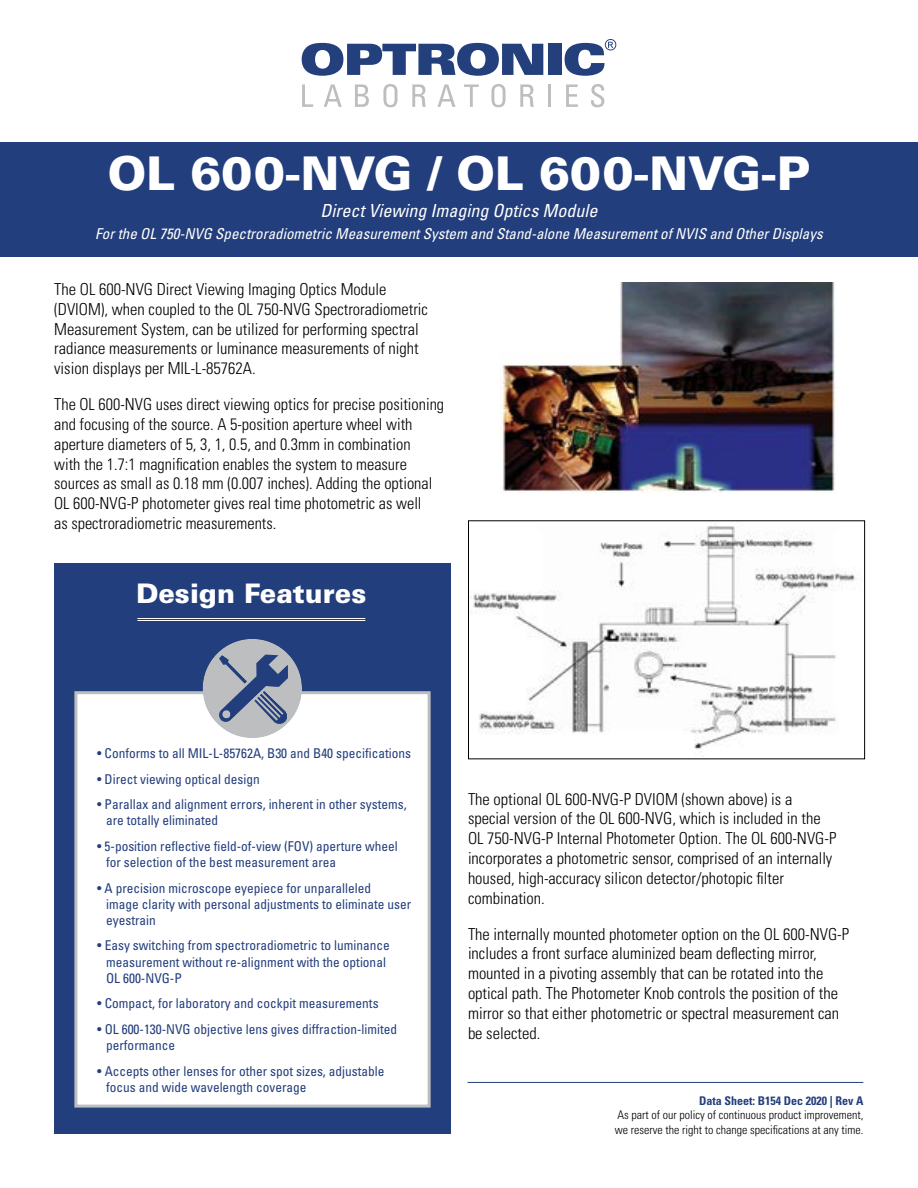
<style>
.page{position:relative;width:918px;height:1188px;background:#fff}
.page>*{position:absolute;margin:0;border:0;box-sizing:border-box;transform-origin:0 0}
.t1{font:900 46.5px "Univers";color:#fff}
.t2{font:900 27px "Univers";color:#fff}
.t3{font:italic condensed 18px "Univers LT Std";color:#fff}
.t4{font:300 condensed 16.5px/19.8px "Univers";color:#000}
.t5{font:italic condensed 15px "Univers LT Std";color:#fff}
.t6{font:condensed 13.5px/16.2px "Univers";color:#233e7c}
.t7{font:300 condensed 12px/14.4px "Univers";color:#000}
.t8{font:700 condensed 12px "Univers";color:#233e7c}
</style>
<div class="page">
<div style="left:0;top:142px;width:918px;height:115px;background:#233e7c"></div>
<svg style="left:302px;top:43px;width:241px;height:33px"></svg>
<div style="left:548px;top:44px;width:13px;height:31px;background:#233f7c"></div>
<svg style="left:302px;top:84px;width:11px;height:23px"></svg>
<svg style="left:324px;top:84px;width:18px;height:23px"></svg>
<svg style="left:355px;top:84px;width:14px;height:23px"></svg>
<svg style="left:383px;top:84px;width:15px;height:23px"></svg>
<svg style="left:412px;top:84px;width:14px;height:23px"></svg>
<svg style="left:438px;top:84px;width:18px;height:23px"></svg>
<svg style="left:464px;top:84px;width:15px;height:23px"></svg>
<svg style="left:491px;top:84px;width:15px;height:23px"></svg>
<svg style="left:520px;top:84px;width:14px;height:23px"></svg>
<hr style="left:548px;top:84px;width:3px;height:23px;background:#bdbec0">
<svg style="left:566px;top:84px;width:12px;height:23px"></svg>
<svg style="left:591px;top:84px;width:13px;height:23px"></svg>
<svg style="left:565px;top:39px;width:51px;height:37px"></svg>
<img style="left:501px;top:283px;width:335px;height:210px">
<hr style="left:468px;top:1082px;width:395px;height:1px;background:#233e7c">
<div style="left:54px;top:564px;width:396px;height:570px;background:#233e7c"></div>
<div style="left:74px;top:691px;width:357px;height:417px;background:#fff;border:3px solid #bcbec0"></div>
<div style="left:203px;top:639px;width:99px;height:99px;background:#bcbebf;border-radius:50%"></div>
<svg style="left:218px;top:655px;width:70px;height:70px"></svg>
<hr style="left:137px;top:618px;width:228px;height:1px;background:#fff">
<hr style="left:137px;top:620px;width:228px;height:1px;background:#fff">
<img style="left:470px;top:526px;width:385px;height:226px">
<div style="left:468px;top:520px;width:397px;height:239px;border:1px solid #000"></div>
<h1 class="t1" style="left:108px;top:144px;width:704px">OL 600-NVG / OL 600-NVG-P</h1>
<p class="t3" style="left:321px;top:199px;width:278px">Direct Viewing Imaging Optics Module</p>
<p class="t5" style="left:95px;top:225px;width:729px">For the OL 750-NVG Spectroradiometric Measurement System and Stand-alone Measurement of NVIS and Other Displays</p>
<p class="t4" style="left:54px;top:279px;width:375px">The OL 600-NVG Direct Viewing Imaging Optics Module (DVIOM), when coupled to the OL 750-NVG Spectroradiometric Measurement System, can be utilized for performing spectral radiance measurements or luminance measurements of night vision displays per MIL-L-85762A.</p>
<p class="t4" style="left:54px;top:394px;width:392px">The OL 600-NVG uses direct viewing optics for precise positioning and focusing of the source. A 5-position aperture wheel with aperture diameters of 5, 3, 1, 0.5, and 0.3mm in combination<br>with the 1.7:1 magnification enables the system to measure sources as small as 0.18 mm (0.007 inches). Adding the optional OL 600-NVG-P photometer gives real time photometric as well<br>as spectroradiometric measurements.</p>
<h2 class="t2" style="left:136px;top:577px;width:232px">Design Features</h2>
<p class="t6" style="left:97px;top:745px;width:315px">• Conforms to all MIL-L-85762A, B30 and B40 specifications</p>
<p class="t6" style="left:97px;top:771px;width:164px">• Direct viewing optical design</p>
<p class="t6" style="left:106px;top:796px;width:302px;text-indent:-9px">• Parallax and alignment errors, inherent in other systems, are totally eliminated</p>
<p class="t6" style="left:106px;top:838px;width:293px;text-indent:-9px">• 5-position reflective field-of-view (FOV) aperture wheel for selection of the best measurement area</p>
<p class="t6" style="left:106px;top:879px;width:307px;text-indent:-9px">• A precision microscope eyepiece for unparalleled<br>image clarity with personal adjustments to eliminate user eyestrain</p>
<p class="t6" style="left:106px;top:937px;width:285px;text-indent:-9px">• Easy switching from spectroradiometric to luminance measurement without re-alignment with the optional<br>OL 600-NVG-P</p>
<p class="t6" style="left:97px;top:995px;width:283px">• Compact, for laboratory and cockpit measurements</p>
<p class="t6" style="left:106px;top:1021px;width:293px;text-indent:-9px">• OL 600-130-NVG objective lens gives diffraction-limited performance</p>
<p class="t6" style="left:106px;top:1062px;width:280px;text-indent:-9px">• Accepts other lenses for other spot sizes, adjustable focus and wide wavelength coverage</p>
<p class="t4" style="left:468px;top:789px;width:370px">The optional OL 600-NVG-P DVIOM (shown above) is a special version of the OL 600-NVG, which is included in the OL 750-NVG-P Internal Photometer Option. The OL 600-NVG-P incorporates a photometric sensor, comprised of an internally housed, high-accuracy silicon detector/photopic filter combination.</p>
<p class="t4" style="left:468px;top:924px;width:383px">The internally mounted photometer option on the OL 600-NVG-P includes a front surface aluminized beam deflecting mirror, mounted in a pivoting assembly that can be rotated into the optical path. The Photometer Knob controls the position of the mirror so that either photometric or spectral measurement can be selected.</p>
<p class="t8" style="left:699px;top:1093px;width:166px">Data Sheet: B154 Dec 2020 | Rev A</p>
<p class="t7" style="left:615px;top:1108px;width:250px">As part of our policy of continuous product improvement, we reserve the right to change specifications at any time.</p>
</div>
